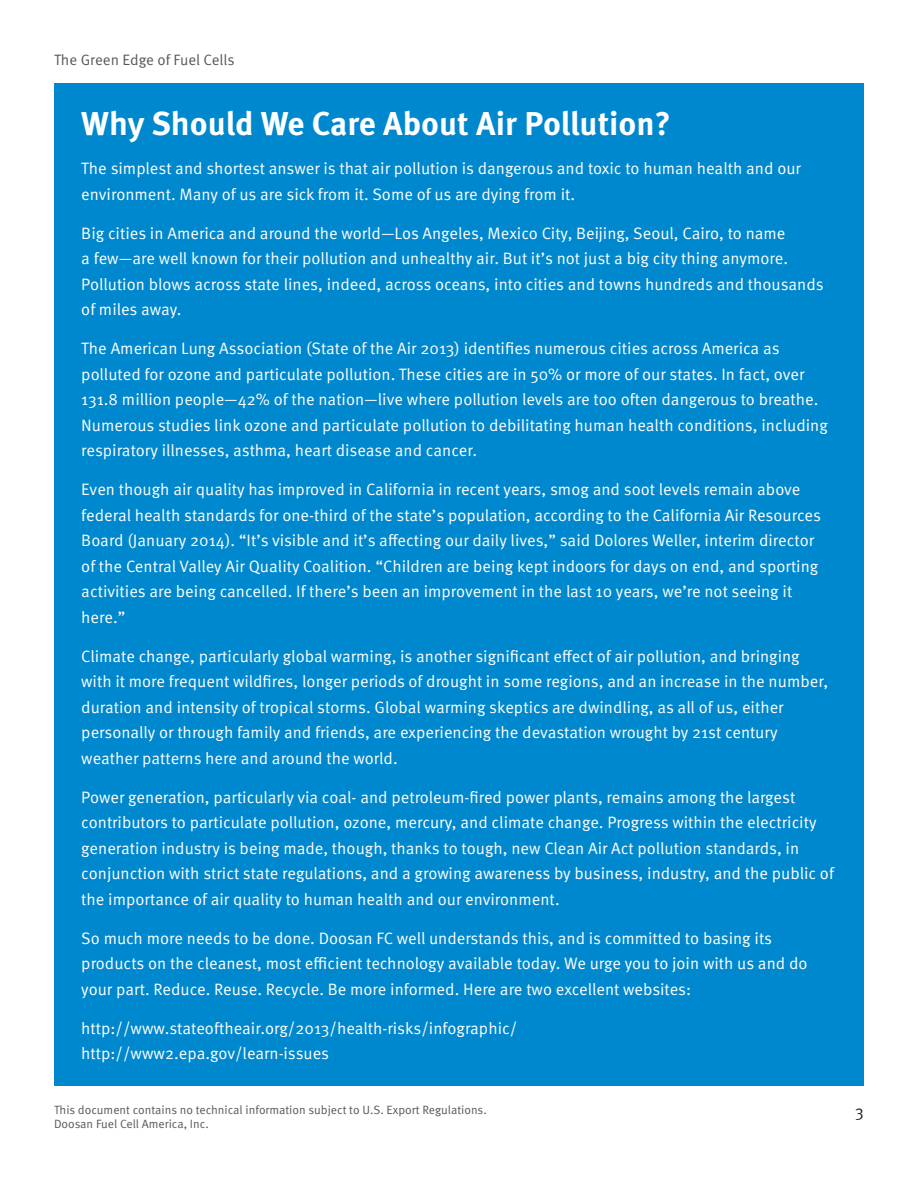
<style>
.page{position:relative;width:918px;height:1188px;background:#fff}
.page>*{position:absolute;margin:0;border:0;box-sizing:border-box;transform-origin:0 0}
.t1{font:700 33px "Meta Pro";color:#fff}
.t2{font:16.5px/25.5px "Meta Pro";color:#fff}
.t3{font:16.5px "Meta Pro";color:#231f20}
.t4{font:15px "Meta Pro";color:#57585a}
.t5{font:12px/14.4px "Meta Pro";color:#57585a}
</style>
<div class="page">
<div style="left:54px;top:83px;width:810px;height:1003px;background:#0088ce"></div>
<p class="t4" style="left:54px;top:51px;width:182px">The Green Edge of Fuel Cells</p>
<h1 class="t1" style="left:81px;top:103px;width:591px">Why Should We Care About Air Pollution?</h1>
<p class="t2" style="left:81px;top:156px;width:721px">The simplest and shortest answer is that air pollution is dangerous and toxic to human health and our environment. Many of us are sick from it. Some of us are dying from it.</p>
<p class="t2" style="left:81px;top:220px;width:744px">Big cities in America and around the world—Los Angeles, Mexico City, Beijing, Seoul, Cairo, to name<br>a few—are well known for their pollution and unhealthy air. But it’s not just a big city thing anymore.<br>Pollution blows across state lines, indeed, across oceans, into cities and towns hundreds and thousands of miles away.</p>
<p class="t2" style="left:81px;top:336px;width:748px">The American Lung Association (State of the Air 2013) identifies numerous cities across America as polluted for ozone and particulate pollution. These cities are in 50% or more of our states. In fact, over 131.8 million people—42% of the nation—live where pollution levels are too often dangerous to breathe.<br>Numerous studies link ozone and particulate pollution to debilitating human health conditions, including respiratory illnesses, asthma, heart disease and cancer.</p>
<p class="t2" style="left:81px;top:477px;width:741px">Even though air quality has improved in California in recent years, smog and soot levels remain above federal health standards for one-third of the state’s population, according to the California Air Resources Board (January 2014). “It’s visible and it’s affecting our daily lives,” said Dolores Weller, interim director of the Central Valley Air Quality Coalition. “Children are being kept indoors for days on end, and sporting activities are being cancelled. If there’s been an improvement in the last 10 years, we’re not seeing it here.”</p>
<p class="t2" style="left:81px;top:643px;width:748px">Climate change, particularly global warming, is another significant effect of air pollution, and bringing with it more frequent wildfires, longer periods of drought in some regions, and an increase in the number, duration and intensity of tropical storms. Global warming skeptics are dwindling, as all of us, either personally or through family and friends, are experiencing the devastation wrought by 21st century weather patterns here and around the world.</p>
<p class="t2" style="left:81px;top:784px;width:754px">Power generation, particularly via coal- and petroleum-fired power plants, remains among the largest contributors to particulate pollution, ozone, mercury, and climate change. Progress within the electricity generation industry is being made, though, thanks to tough, new Clean Air Act pollution standards, in conjunction with strict state regulations, and a growing awareness by business, industry, and the public of the importance of air quality to human health and our environment.</p>
<p class="t2" style="left:81px;top:925px;width:728px">So much more needs to be done. Doosan FC well understands this, and is committed to basing its products on the cleanest, most efficient technology available today. We urge you to join with us and do your part. Reduce. Reuse. Recycle. Be more informed. Here are two excellent websites:</p>
<p class="t2" style="left:81px;top:1015px;width:438px">http://www.stateoftheair.org/2013/health-risks/infographic/ http://www2.epa.gov/learn-issues</p>
<p class="t5" style="left:54px;top:1103px;width:434px">This document contains no technical information subject to U.S. Export Regulations.<br>Doosan Fuel Cell America, Inc.</p>
<p class="t3" style="left:855px;top:1101px;width:10px">3</p>
</div>
